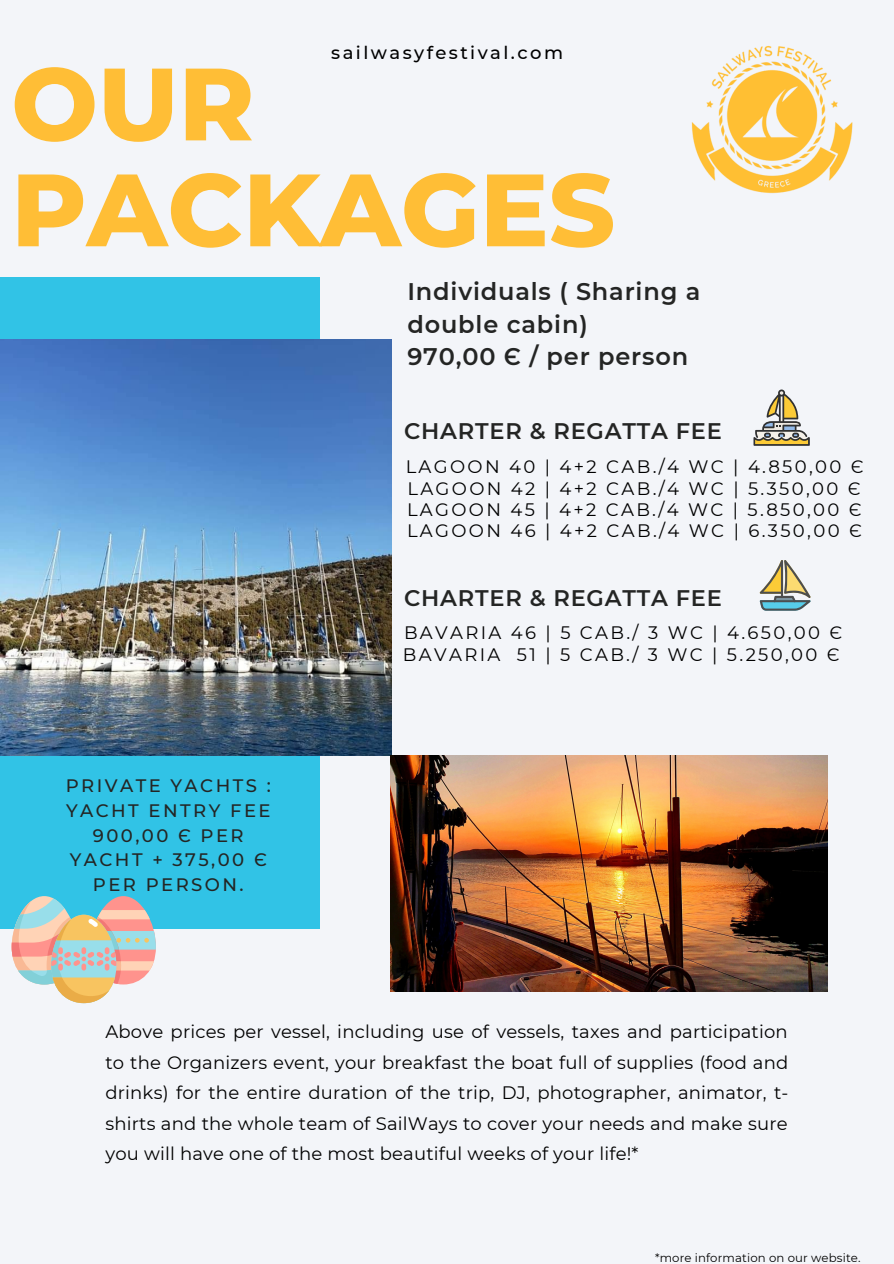
<style>
.page{position:relative;width:894px;height:1264px;background:#fff}
.page>*{position:absolute;margin:0;border:0;box-sizing:border-box;transform-origin:0 0}
.t1{font:800 102.45px/105.9px "Montserrat";color:#ffbe36}
.t2{font:600 24px/32.7px "Montserrat";letter-spacing:.035em;color:#242524}
.t3{font:600 22.5px "Montserrat";letter-spacing:.035em;color:#242524}
.t4{font:18px/30.5px "Montserrat";letter-spacing:.13em;color:#000;text-align:justify}
.t5{font:500 18px/24.8px "Montserrat";letter-spacing:.135em;color:#242524;text-align:center}
.t6{font:500 18px "Montserrat";letter-spacing:.135em;color:#000}
.t7{font:11.7px "Montserrat";letter-spacing:.01em;color:#000}
</style>
<div class="page">
<div style="left:0;top:0;width:893px;height:1263px;background:#f3f5f9"></div>
<div style="left:0;top:278px;width:319px;height:650px;background:#31c3e6"></div>
<img style="left:0;top:340px;width:391px;height:415px">
<svg style="left:759px;top:560px;width:51px;height:50px"></svg>
<svg style="left:753px;top:389px;width:56px;height:57px"></svg>
<img style="left:390px;top:755px;width:437px;height:236px">
<img style="left:691px;top:45px;width:162px;height:149px">
<svg style="left:12px;top:896px;width:144px;height:107px"></svg>
<p class="t6" style="left:331px;top:42px;width:233px">sailwasyfestival.com</p>
<p class="t1" style="left:11px;top:51px;width:605px">OUR<br>PACKAGES</p>
<p class="t2" style="left:407px;top:275px;width:294px">Individuals ( Sharing a double cabin)</p>
<p class="t2" style="left:407px;top:340px;width:282px">970,00 Є / per person</p>
<p class="t3" style="left:404px;top:417px;width:319px">CHARTER &amp; REGATTA FEE</p>
<p class="t4" style="left:405px;top:452px;width:459px">LAGOON 40 | 4+2 CAB./4 WC | 4.850,00 Є</p>
<p class="t4" style="left:407px;top:473px;width:454px">LAGOON 42 | 4+2 CAB./4 WC | 5.350,00 Є</p>
<p class="t4" style="left:407px;top:494px;width:456px">LAGOON 45 | 4+2 CAB./4 WC | 5.850,00 Є</p>
<p class="t4" style="left:407px;top:515px;width:456px">LAGOON 46 | 4+2 CAB./4 WC | 6.350,00 Є</p>
<p class="t5" style="left:66px;top:773px;width:206px">PRIVATE YACHTS :<br>YACHT ENTRY FEE<br>900,00 Є PER<br>YACHT + 375,00 Є<br>PER PERSON.</p>
<p class="t3" style="left:404px;top:583px;width:319px">CHARTER &amp; REGATTA FEE</p>
<p class="t4" style="left:404px;top:617px;width:439px">BAVARIA 46 | 5 CAB./ 3 WC | 4.650,00 Є</p>
<p class="t4" style="left:403px;top:639px;width:438px">BAVARIA 51 | 5 CAB./ 3 WC | 5.250,00 Є</p>
<p class="t4" style="left:105px;top:1016px;width:684px">Above prices per vessel, including use of vessels, taxes and participation to the Organizers event, your breakfast the boat full of supplies (food and drinks) for the entire duration of the trip, DJ, photographer, animator, t&shy;shirts and the whole team of SailWays to cover your needs and make sure you will have one of the most beautiful weeks of your life!*</p>
<p class="t7" style="left:655px;top:1250px;width:207px">*more information on our website.</p>
</div>
